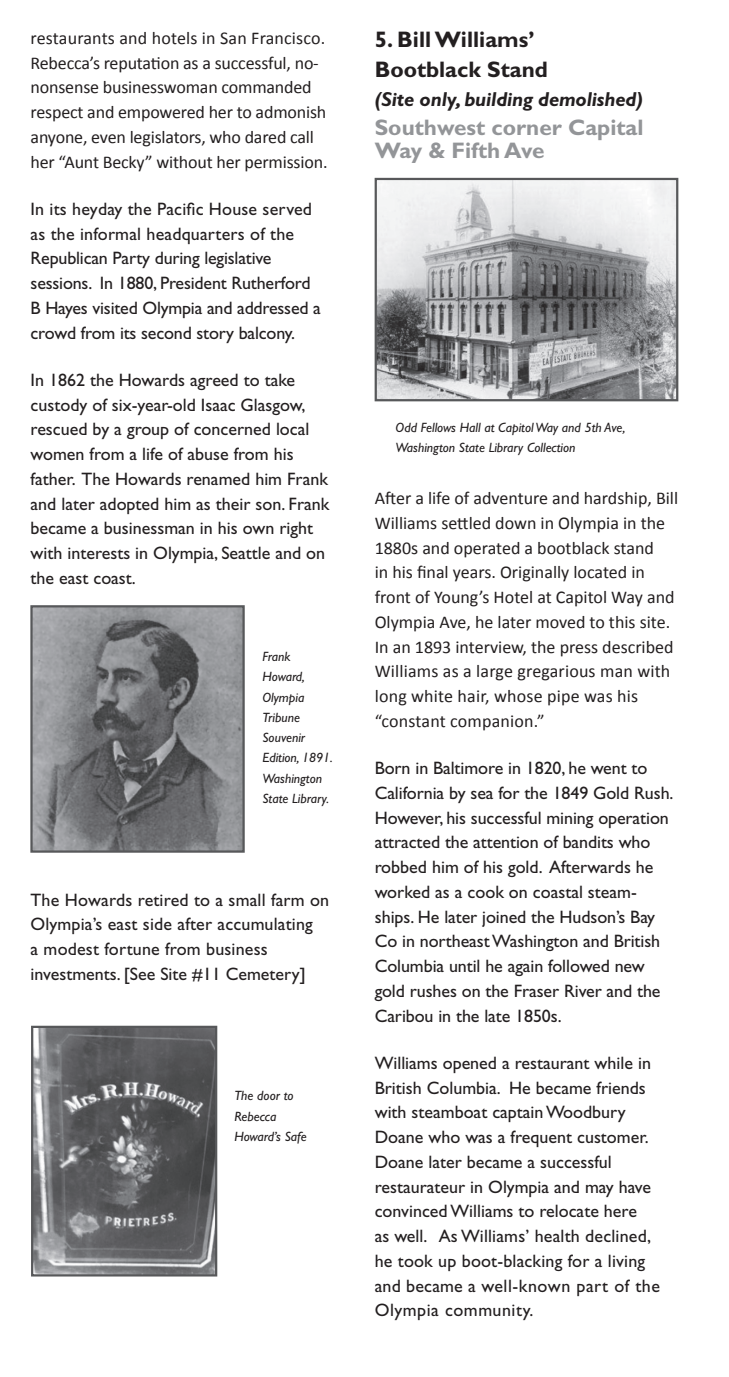
<style>
.page{position:relative;width:729px;height:1377px;background:#fff}
.page>*{position:absolute;margin:0;border:0;box-sizing:border-box;transform-origin:0 0}
.t1{font:700 22.5px/22.5px "Gill Sans";color:#939598}
.t2{font:700 22.5px/29.2px "Gill Sans";color:#231f20}
.t3{font:italic 700 20.25px "Gill Sans";letter-spacing:-.01em;color:#231f20}
.t4{font:18px/24.8px "Gill Sans";color:#231f20}
.t5{font:18px/24.8px "Calibri";color:#231f20}
.t6{font:italic 13.5px/20.2px "Gill Sans";color:#231f20}
</style>
<div class="page">
<img style="left:33px;top:608px;width:209px;height:242px">
<div style="left:30px;top:605px;width:215px;height:248px;border:2px solid #57585a"></div>
<img style="left:378px;top:181px;width:297px;height:217px">
<div style="left:375px;top:178px;width:303px;height:223px;border:2px solid #57585a"></div>
<img style="left:34px;top:1029px;width:180px;height:245px">
<div style="left:31px;top:1026px;width:186px;height:251px;border:2px solid #57585a"></div>
<p class="t5" style="left:31px;top:25px;width:298px">restaurants and hotels in San Francisco.<br>Rebecca’s reputation as a successful, no&shy;nonsense businesswoman commanded respect and empowered her to admonish anyone, even legislators, who dared call her “Aunt Becky” without her permission.</p>
<p class="t4" style="left:31px;top:197px;width:292px">In its heyday the Pacific House served as the informal headquarters of the Republican Party during legislative sessions. In 1880, President Rutherford B Hayes visited Olympia and addressed a crowd from its second story balcony.</p>
<p class="t4" style="left:31px;top:368px;width:300px">In 1862 the Howards agreed to take custody of six-year-old Isaac Glasgow, rescued by a group of concerned local women from a life of abuse from his father. The Howards renamed him Frank and later adopted him as their son. Frank became a businessman in his own right with interests in Olympia, Seattle and on the east coast.</p>
<p class="t6" style="left:262px;top:647px;width:72px">Frank<br>Howard,<br>Olympia<br>Tribune<br>Souvenir<br>Edition, 1891.<br>Washington<br>State Library.</p>
<p class="t4" style="left:31px;top:887px;width:300px">The Howards retired to a small farm on Olympia’s east side after accumulating<br>a modest fortune from business investments. [See Site #11 Cemetery]</p>
<p class="t6" style="left:234px;top:1086px;width:74px">The door to<br>Rebecca<br>Howard’s Safe</p>
<p class="t2" style="left:375px;top:25px;width:175px">5. Bill Williams’<br>Bootblack Stand</p>
<p class="t3" style="left:375px;top:87px;width:270px">(Site only, building demolished)</p>
<p class="t1" style="left:375px;top:116px;width:270px">Southwest corner Capital<br>Way &amp; Fifth Ave</p>
<p class="t6" style="left:396px;top:417px;width:231px">Odd Fellows Hall at Capitol Way and 5th Ave,<br>Washington State Library Collection</p>
<p class="t5" style="left:375px;top:485px;width:305px">After a life of adventure and hardship, Bill Williams settled down in Olympia in the 1880s and operated a bootblack stand<br>in his final years. Originally located in front of Young’s Hotel at Capitol Way and Olympia Ave, he later moved to this site.<br>In an 1893 interview, the press described Williams as a large gregarious man with long white hair, whose pipe was his “constant companion.”</p>
<p class="t4" style="left:375px;top:756px;width:300px">Born in Baltimore in 1820, he went to California by sea for the 1849 Gold Rush.<br>However, his successful mining operation attracted the attention of bandits who robbed him of his gold. Afterwards he worked as a cook on coastal steam&shy;ships. He later joined the Hudson’s Bay Co in northeast Washington and British Columbia until he again followed new gold rushes on the Fraser River and the Caribou in the late 1850s.</p>
<p class="t4" style="left:375px;top:1050px;width:287px">Williams opened a restaurant while in British Columbia. He became friends with steamboat captain Woodbury Doane who was a frequent customer.<br>Doane later became a successful restaurateur in Olympia and may have convinced Williams to relocate here<br>as well. As Williams’ health declined, he took up boot-blacking for a living and became a well-known part of the Olympia community.</p>
</div>
